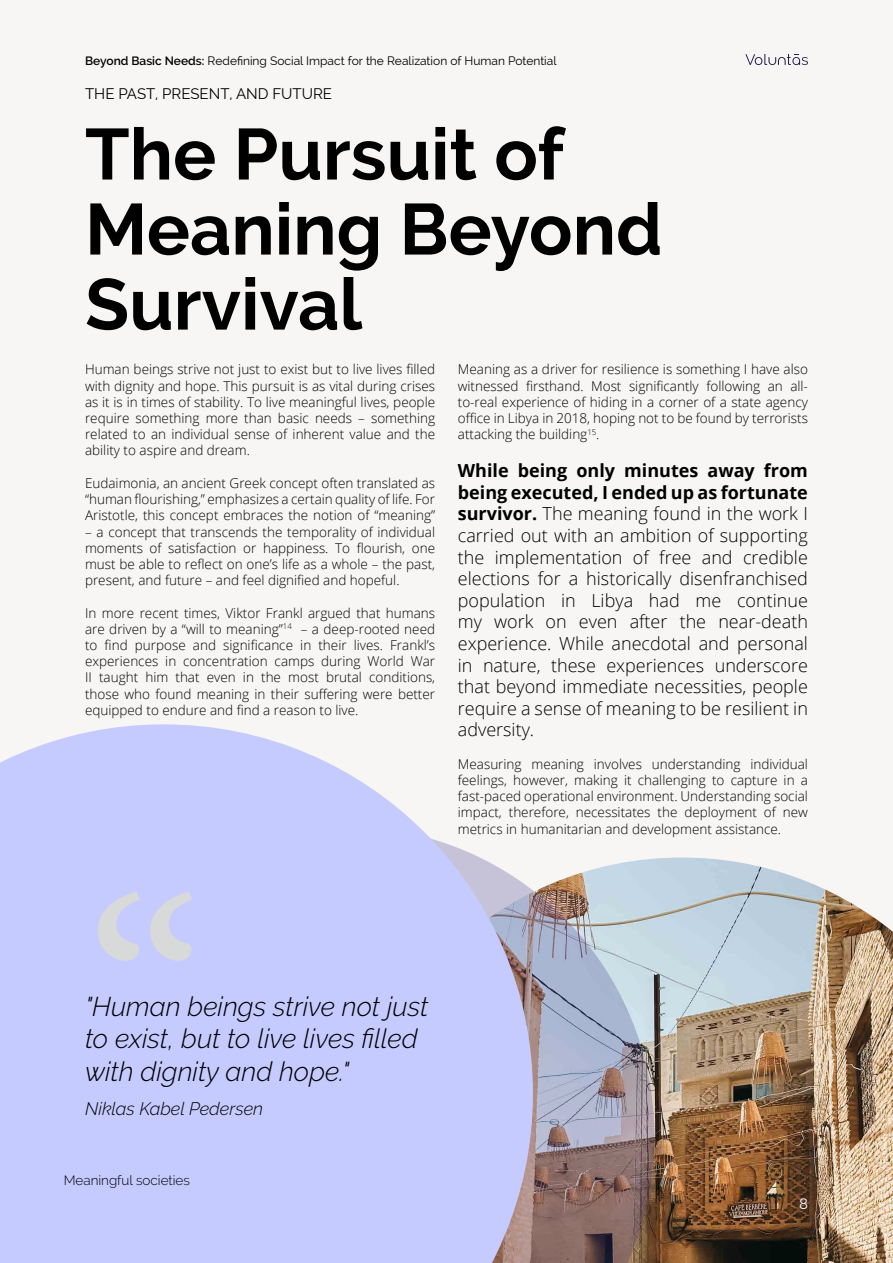
<style>
.page{position:relative;width:893px;height:1263px;background:#f7f6f5}
.page>*{position:absolute;margin:0;border:0;box-sizing:border-box;transform-origin:0 0}
.t1{font:300px "Minion Pro";color:#d8dad9}
.t2{font:700 72px/75px "Raleway";color:#000}
.t3{font:italic 300 27px/32.4px "Raleway";color:#000}
.t4{font:300 18px/21.6px "Open Sans";color:#000;text-align:justify}
.t5{font:italic 300 18px "Raleway";color:#000}
.t6{font:15px "Raleway";color:#000}
.t7{font:15px "Raleway";color:#fff}
.t8{font:300 13.5px/16.2px "Open Sans";color:#000;text-align:justify}
.t9{font:300 13.5px "Raleway";color:#000}
.t10{font:12px "Raleway";color:#000}
.s1{font-weight:600}
.s2{font-weight:700}
</style>
<div class="page">
<img style="left:654px;top:857px;width:239px;height:406px">
<img style="left:533px;top:858px;width:121px;height:405px">
<svg style="left:0;top:724px;width:533px;height:539px;background:#c8cdfb"></svg>
<svg style="left:745px;top:54px;width:63px;height:11px"></svg>
<p class="t10" style="left:85px;top:54px;width:473px"><span class="s1">Beyond Basic Needs:</span> Redefining Social Impact for the Realization of Human Potential</p>
<p class="t6" style="left:85px;top:85px;width:249px">THE PAST, PRESENT, AND FUTURE</p>
<h2 class="t2" style="left:85px;top:117px;width:579px">The Pursuit of<br>Meaning Beyond<br>Survival</h2>
<p class="t8" style="left:85px;top:361px;width:352px">Human beings strive not just to exist but to live lives filled with dignity and hope. This pursuit is as vital during crises as it is in times of stability. To live meaningful lives, people require something more than basic needs – something related to an individual sense of inherent value and the ability to aspire and dream.</p>
<p class="t8" style="left:85px;top:474px;width:352px">Eudaimonia, an ancient Greek concept often translated as “human flourishing,” emphasizes a certain quality of life. For Aristotle, this concept embraces the notion of “meaning”</p>
<p class="t8" style="left:85px;top:523px;width:352px">– a concept that transcends the temporality of individual moments of satisfaction or happiness. To flourish, one must be able to reflect on one’s life as a whole – the past, present, and future – and feel dignified and hopeful.</p>
<p class="t8" style="left:85px;top:604px;width:352px">In more recent times, Viktor Frankl argued that humans are driven by a “will to meaning”<sup>14</sup> – a deep-rooted need to find purpose and significance in their lives. Frankl’s experiences in concentration camps during World War II taught him that even in the most brutal conditions, those who found meaning in their suffering were better equipped to endure and find a reason to live.</p>
<h1 class="t1" style="left:85px;top:810px;width:121px">“</h1>
<h3 class="t3" style="left:85px;top:990px;width:345px">"Human beings strive not just to exist, but to live lives filled with dignity and hope."</h3>
<h3 class="t5" style="left:85px;top:1098px;width:180px">Niklas Kabel Pedersen</h3>
<p class="t8" style="left:458px;top:361px;width:352px">Meaning as a driver for resilience is something I have also witnessed firsthand. Most significantly following an all&shy;to-real experience of hiding in a corner of a state agency office in Libya in 2018, hoping not to be found by terrorists attacking the building<sup>15</sup>.</p>
<p class="t4" style="left:458px;top:459px;width:352px"><span class="s2">While being only minutes away from being executed, I ended up as fortunate survivor.</span> The meaning found in the work I carried out with an ambition of supporting the implementation of free and credible elections for a historically disenfranchised population in Libya had me continue my work on even after the near-death experience. While anecdotal and personal in nature, these experiences underscore that beyond immediate necessities, people require a sense of meaning to be resilient in adversity.</p>
<p class="t8" style="left:458px;top:755px;width:352px">Measuring meaning involves understanding individual feelings, however, making it challenging to capture in a fast-paced operational environment. Understanding social impact, therefore, necessitates the deployment of new metrics in humanitarian and development assistance.</p>
<p class="t9" style="left:64px;top:1172px;width:128px">Meaningful societies</p>
<p class="t7" style="left:799px;top:1195px;width:10px">8</p>
</div>
